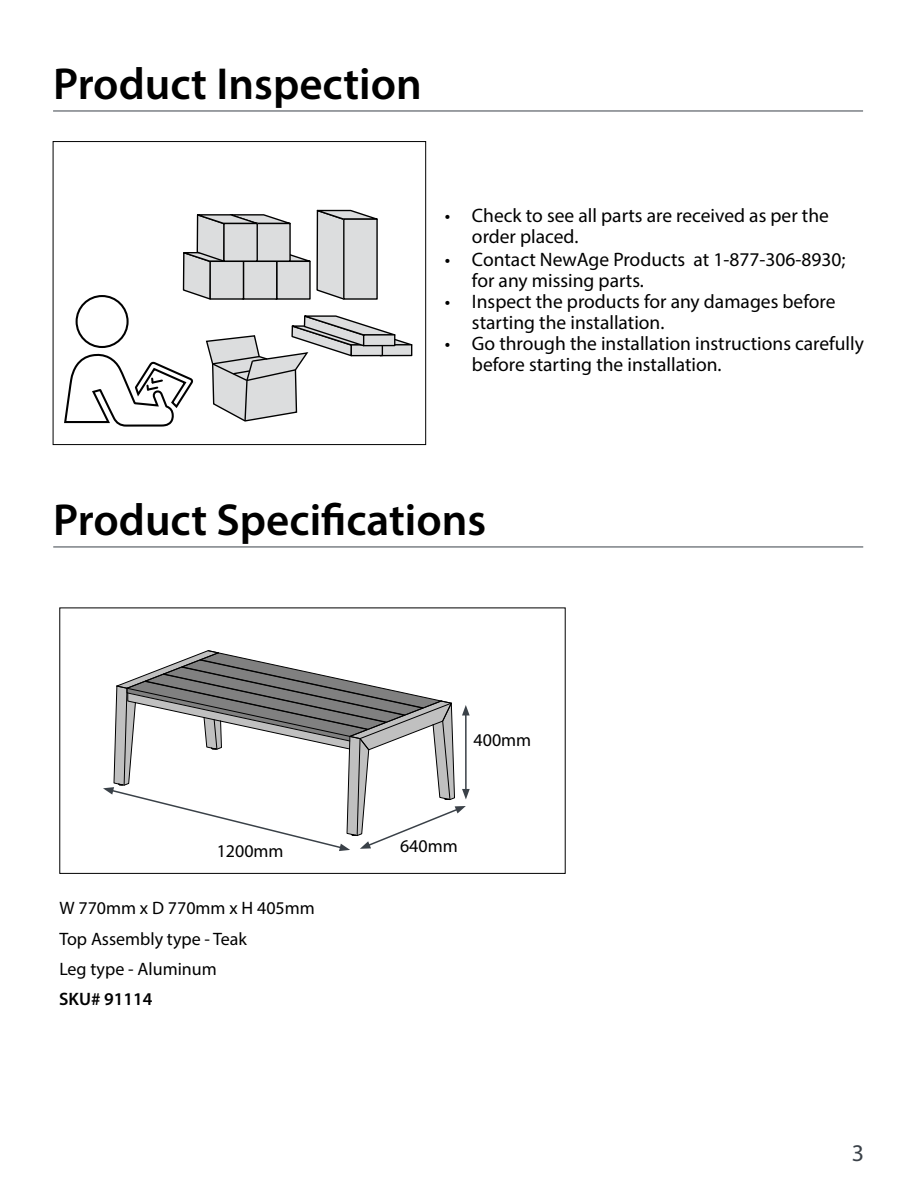
<style>
.page{position:relative;width:918px;height:1188px;background:#fff}
.page>*{position:absolute;margin:0;border:0;box-sizing:border-box;transform-origin:0 0}
.t1{font:600 45px "Myriad Pro";color:#000}
.t2{font:24px "Myriad Pro";color:#3a4148}
.t3{font:19.5px/21px "Myriad Pro";color:#000}
.t4{font:18px/30.3px "Myriad Pro";color:#000}
.t5{font:600 18px "Myriad Pro";color:#000}
</style>
<div class="page">
<hr style="left:53px;top:111px;width:810px;height:1px;background:#3a4148">
<div style="left:76px;top:295px;width:53px;height:53px;border:2px solid #000;border-radius:50%"></div>
<svg style="left:182px;top:209px;width:196px;height:91px"></svg>
<div style="left:224px;top:223px;width:33px;height:38px;background:#dcddde"></div>
<div style="left:223px;top:223px;width:35px;height:39px;border:1px solid #000"></div>
<svg style="left:64px;top:353px;width:130px;height:74px"></svg>
<svg style="left:206px;top:315px;width:207px;height:107px"></svg>
<div style="left:364px;top:335px;width:31px;height:11px;background:#dcddde"></div>
<div style="left:363px;top:334px;width:32px;height:12px;border:1px solid #000"></div>
<div style="left:53px;top:141px;width:373px;height:304px;border:1px solid #000101"></div>
<hr style="left:53px;top:547px;width:810px;height:1px;background:#3a4148">
<svg style="left:103px;top:650px;width:367px;height:201px"></svg>
<div style="left:59px;top:608px;width:507px;height:266px;border:1px solid #000101"></div>
<h1 class="t1" style="left:53px;top:56px;width:370px">Product Inspection</h1>
<p class="t3" style="left:472px;top:205px;width:359px;text-indent:-27px">• Check to see all parts are received as per the order placed.</p>
<p class="t3" style="left:472px;top:249px;width:375px;text-indent:-27px">• Contact NewAge Products at 1-877-306-8930; for any missing parts.</p>
<p class="t3" style="left:472px;top:291px;width:365px;text-indent:-27px">• Inspect the products for any damages before starting the installation.</p>
<p class="t3" style="left:472px;top:333px;width:394px;text-indent:-27px">• Go through the installation instructions carefully before starting the installation.</p>
<h1 class="t1" style="left:53px;top:492px;width:435px">Product Specifications</h1>
<p class="t4" style="left:474px;top:724px;width:59px">400mm</p>
<p class="t4" style="left:217px;top:836px;width:68px">1200mm</p>
<p class="t4" style="left:400px;top:831px;width:59px">640mm</p>
<p class="t4" style="left:59px;top:893px;width:257px">W 770mm x D 770mm x H 405mm<br>Top Assembly type - Teak<br>Leg type - Aluminum</p>
<p class="t5" style="left:59px;top:987px;width:95px">SKU# 91114</p>
<p class="t2" style="left:852px;top:1138px;width:14px">3</p>
</div>
